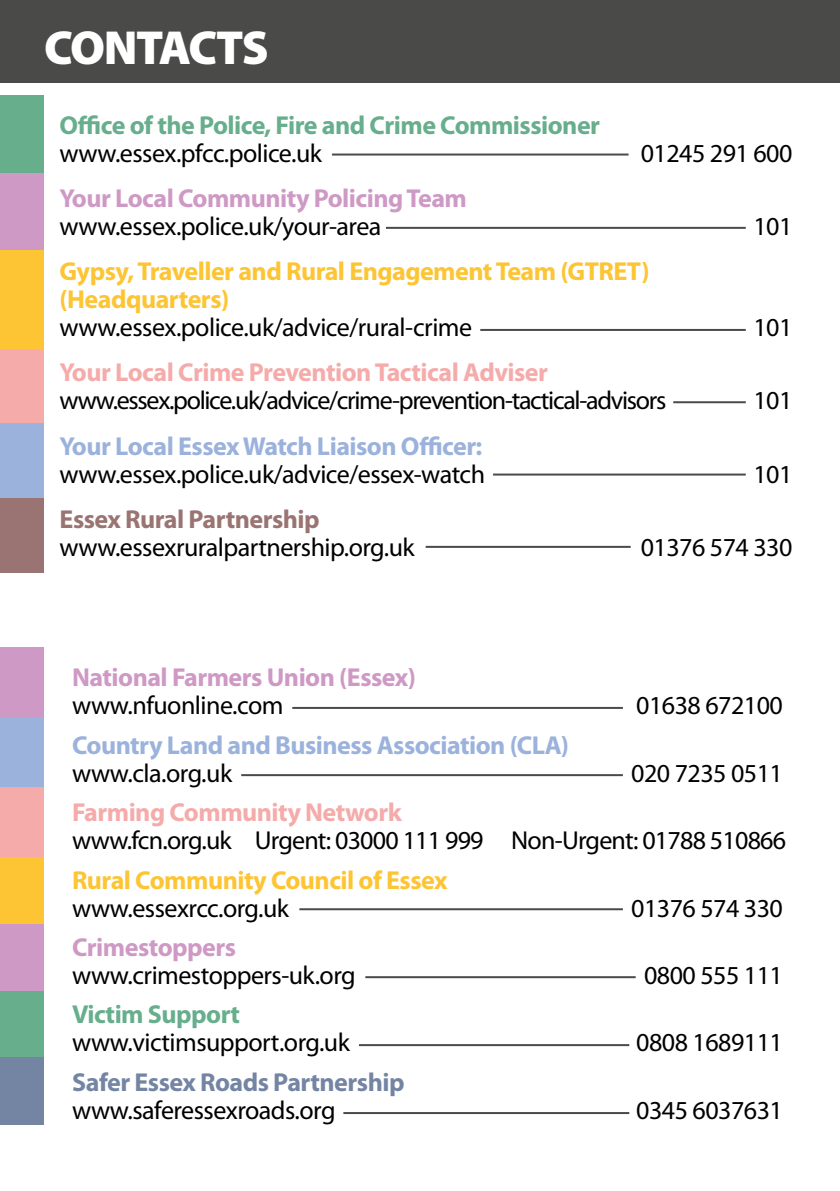
<style>
.page{position:relative;width:840px;height:1191px;background:#fff}
.page>*{position:absolute;margin:0;border:0;box-sizing:border-box;transform-origin:0 0}
.t1{font:900 48px "Myriad Pro";letter-spacing:-.04em;color:#fff}
.t2{font:26px "Myriad Pro";letter-spacing:-.02em;color:#000}
.t3{font:700 26px/28px "Myriad Pro";letter-spacing:-.02em;color:#fdc533}
.t4{font:700 26px "Myriad Pro";letter-spacing:-.02em;color:#9bb2dd}
.t5{font:700 26px "Myriad Pro";letter-spacing:-.02em;color:#cf99c5}
.t6{font:700 26px "Myriad Pro";letter-spacing:-.02em;color:#f5abaa}
.t7{font:26px "Myriad Pro";letter-spacing:-.05em;color:#000}
.t8{font:700 26px "Myriad Pro";letter-spacing:-.02em;color:#67ae8c}
.t9{font:700 26px "Myriad Pro";letter-spacing:-.02em;color:#7485a4}
.t10{font:700 26px "Myriad Pro";letter-spacing:-.02em;color:#9a7472}
</style>
<div class="page">
<div style="left:0;top:0;width:839px;height:82px;background:#4a4a49"></div>
<div style="left:0;top:95px;width:44px;height:78px;background:#67ae8c"></div>
<div style="left:0;top:173px;width:44px;height:77px;background:#cf99c5"></div>
<div style="left:0;top:250px;width:44px;height:100px;background:#fdc533"></div>
<div style="left:0;top:349px;width:44px;height:74px;background:#f5abaa"></div>
<div style="left:0;top:423px;width:44px;height:75px;background:#9bb2dd"></div>
<div style="left:0;top:498px;width:44px;height:75px;background:#9a7472"></div>
<hr style="left:332px;top:153px;width:296px;height:2px;background:#4a4a49">
<hr style="left:386px;top:227px;width:359px;height:2px;background:#4a4a49">
<hr style="left:480px;top:329px;width:265px;height:2px;background:#4a4a49">
<hr style="left:673px;top:401px;width:72px;height:2px;background:#4a4a49">
<hr style="left:493px;top:473px;width:252px;height:2px;background:#4a4a49">
<hr style="left:425px;top:546px;width:205px;height:2px;background:#4a4a49">
<hr style="left:292px;top:707px;width:330px;height:2px;background:#4a4a49">
<hr style="left:241px;top:774px;width:381px;height:2px;background:#4a4a49">
<hr style="left:299px;top:908px;width:323px;height:2px;background:#4a4a49">
<hr style="left:365px;top:976px;width:270px;height:2px;background:#4a4a49">
<hr style="left:359px;top:1044px;width:270px;height:2px;background:#4a4a49">
<hr style="left:343px;top:1112px;width:286px;height:2px;background:#4a4a49">
<div style="left:0;top:647px;width:44px;height:70px;background:#cf99c5"></div>
<div style="left:0;top:717px;width:44px;height:70px;background:#9bb2dd"></div>
<div style="left:0;top:787px;width:44px;height:70px;background:#f5abaa"></div>
<div style="left:0;top:857px;width:44px;height:67px;background:#fdc533"></div>
<div style="left:0;top:924px;width:44px;height:67px;background:#cf99c5"></div>
<div style="left:0;top:991px;width:44px;height:68px;background:#67ae8c"></div>
<div style="left:0;top:1057px;width:44px;height:67px;background:#7485a4"></div>
<h1 class="t1" style="left:44px;top:21px;width:226px">CONTACTS</h1>
<p class="t8" style="left:60px;top:111px;width:541px">Office of the Police, Fire and Crime Commissioner</p>
<p class="t2" style="left:60px;top:139px;width:264px">www.essex.pfcc.police.uk</p>
<p class="t2" style="left:640px;top:139px;width:153px">01245 291 600</p>
<p class="t5" style="left:60px;top:184px;width:408px">Your Local Community Policing Team</p>
<p class="t2" style="left:60px;top:212px;width:323px">www.essex.police.uk/your-area</p>
<p class="t2" style="left:753px;top:212px;width:40px">101</p>
<p class="t3" style="left:60px;top:258px;width:591px">Gypsy, Traveller and Rural Engagement Team (GTRET) (Headquarters)</p>
<p class="t2" style="left:60px;top:313px;width:414px">www.essex.police.uk/advice/rural-crime</p>
<p class="t2" style="left:753px;top:313px;width:40px">101</p>
<p class="t6" style="left:60px;top:358px;width:489px">Your Local Crime Prevention Tactical Adviser</p>
<p class="t7" style="left:60px;top:386px;width:608px">www.essex.police.uk/advice/crime-prevention-tactical-advisors</p>
<p class="t2" style="left:753px;top:386px;width:40px">101</p>
<p class="t4" style="left:60px;top:431px;width:424px">Your Local Essex Watch Liaison Officer:</p>
<p class="t2" style="left:60px;top:459px;width:427px">www.essex.police.uk/advice/essex-watch</p>
<p class="t2" style="left:753px;top:459px;width:40px">101</p>
<p class="t10" style="left:60px;top:504px;width:261px">Essex Rural Partnership</p>
<p class="t2" style="left:60px;top:532px;width:356px">www.essexruralpartnership.org.uk</p>
<p class="t2" style="left:640px;top:532px;width:153px">01376 574 330</p>
<p class="t5" style="left:72px;top:663px;width:345px">National Farmers Union (Essex)</p>
<p class="t2" style="left:72px;top:691px;width:213px">www.nfuonline.com</p>
<p class="t2" style="left:635px;top:691px;width:148px">01638 672100</p>
<p class="t4" style="left:72px;top:730px;width:498px">Country Land and Business Association (CLA)</p>
<p class="t2" style="left:72px;top:759px;width:161px">www.cla.org.uk</p>
<p class="t2" style="left:631px;top:759px;width:153px">020 7235 0511</p>
<p class="t6" style="left:72px;top:798px;width:331px">Farming Community Network</p>
<p class="t2" style="left:72px;top:826px;width:715px">www.fcn.org.uk Urgent: 03000 111 999 Non-Urgent: 01788 510866</p>
<p class="t3" style="left:72px;top:866px;width:377px">Rural Community Council of Essex</p>
<p class="t2" style="left:72px;top:893px;width:218px">www.essexrcc.org.uk</p>
<p class="t2" style="left:631px;top:893px;width:153px">01376 574 330</p>
<p class="t5" style="left:72px;top:932px;width:165px">Crimestoppers</p>
<p class="t2" style="left:72px;top:961px;width:285px">www.crimestoppers-uk.org</p>
<p class="t2" style="left:643px;top:961px;width:140px">0800 555 111</p>
<p class="t8" style="left:72px;top:1000px;width:169px">Victim Support</p>
<p class="t2" style="left:72px;top:1028px;width:279px">www.victimsupport.org.uk</p>
<p class="t2" style="left:635px;top:1028px;width:148px">0808 1689111</p>
<p class="t9" style="left:72px;top:1067px;width:334px">Safer Essex Roads Partnership</p>
<p class="t2" style="left:72px;top:1095px;width:265px">www.saferessexroads.org</p>
<p class="t2" style="left:635px;top:1095px;width:148px">0345 6037631</p>
</div>
